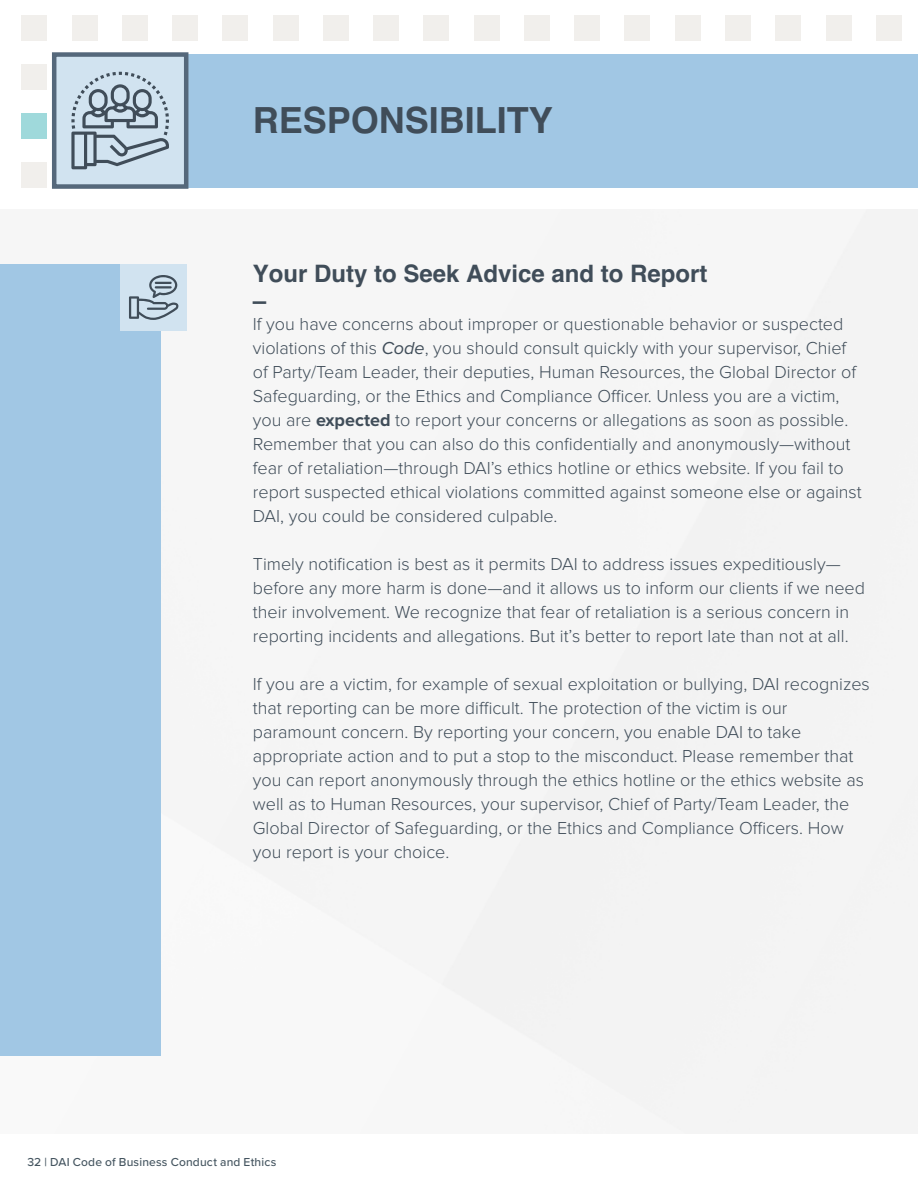
<style>
.page{position:relative;width:918px;height:1188px;background:#fff}
.page>*{position:absolute;margin:0;border:0;box-sizing:border-box;transform-origin:0 0}
.t1{font:700 36px "Helvetica";color:#404d59}
.t2{font:700 24px "Helvetica";color:#404d59}
.t3{font:300 18px/24px "Proxima Nova";color:#404d59}
.t4{font:700 13.5px "Arial";color:#404d59}
.t5{font:500 12px "Proxima Nova";letter-spacing:.015em;color:#455560}
.s1{font-weight:400;font-style:italic}
.s2{font-weight:700}
</style>
<div class="page">
<div style="left:0;top:264px;width:160px;height:792px;background:#a1c7e4"></div>
<div style="left:22px;top:113px;width:25px;height:26px;background:#9fd9db"></div>
<div style="left:22px;top:163px;width:25px;height:25px;background:#f1efec"></div>
<div style="left:223px;top:163px;width:25px;height:25px;background:#a1c7e4"></div>
<div style="left:273px;top:163px;width:25px;height:25px;background:#a1c7e4"></div>
<div style="left:323px;top:163px;width:26px;height:25px;background:#a1c7e4"></div>
<div style="left:373px;top:163px;width:26px;height:25px;background:#a1c7e4"></div>
<div style="left:424px;top:163px;width:25px;height:25px;background:#a1c7e4"></div>
<div style="left:474px;top:15px;width:25px;height:25px;background:#f1efec"></div>
<div style="left:524px;top:15px;width:26px;height:25px;background:#f1efec"></div>
<div style="left:474px;top:163px;width:25px;height:25px;background:#a1c7e4"></div>
<div style="left:524px;top:163px;width:26px;height:25px;background:#a1c7e4"></div>
<div style="left:22px;top:15px;width:25px;height:25px;background:#f1efec"></div>
<div style="left:72px;top:15px;width:25px;height:25px;background:#f1efec"></div>
<div style="left:122px;top:15px;width:26px;height:25px;background:#f1efec"></div>
<div style="left:172px;top:15px;width:26px;height:25px;background:#f1efec"></div>
<div style="left:223px;top:15px;width:25px;height:25px;background:#f1efec"></div>
<div style="left:273px;top:15px;width:25px;height:25px;background:#f1efec"></div>
<div style="left:323px;top:15px;width:26px;height:25px;background:#f1efec"></div>
<div style="left:373px;top:15px;width:26px;height:25px;background:#f1efec"></div>
<div style="left:424px;top:15px;width:25px;height:25px;background:#f1efec"></div>
<div style="left:22px;top:64px;width:25px;height:26px;background:#f1efec"></div>
<div style="left:575px;top:15px;width:25px;height:25px;background:#f1efec"></div>
<div style="left:625px;top:15px;width:25px;height:25px;background:#f1efec"></div>
<div style="left:675px;top:15px;width:25px;height:25px;background:#f1efec"></div>
<div style="left:725px;top:15px;width:26px;height:25px;background:#f1efec"></div>
<div style="left:776px;top:15px;width:25px;height:25px;background:#f1efec"></div>
<div style="left:575px;top:163px;width:25px;height:25px;background:#a1c7e4"></div>
<div style="left:625px;top:163px;width:25px;height:25px;background:#a1c7e4"></div>
<div style="left:675px;top:163px;width:25px;height:25px;background:#a1c7e4"></div>
<div style="left:725px;top:163px;width:26px;height:25px;background:#a1c7e4"></div>
<div style="left:776px;top:163px;width:25px;height:25px;background:#a1c7e4"></div>
<div style="left:876px;top:163px;width:26px;height:25px;background:#a1c7e4"></div>
<div style="left:826px;top:163px;width:25px;height:25px;background:#a1c7e4"></div>
<div style="left:826px;top:15px;width:25px;height:25px;background:#f1efec"></div>
<div style="left:876px;top:15px;width:26px;height:25px;background:#f1efec"></div>
<div style="left:93px;top:54px;width:825px;height:133px;background:#a1c7e4"></div>
<div style="left:54px;top:55px;width:132px;height:132px;background:#d1e3f0"></div>
<svg style="left:71px;top:72px;width:98px;height:97px"></svg>
<div style="left:52px;top:52px;width:136px;height:137px;border:4px solid #55687b"></div>
<div style="left:120px;top:264px;width:67px;height:67px;background:#d1e3f0"></div>
<svg style="left:129px;top:275px;width:49px;height:45px"></svg>
<svg style="left:917px;top:245px;width:1px;height:221px"></svg>
<h1 class="t1" style="left:253px;top:97px;width:302px">RESPONSIBILITY</h1>
<p class="t2" style="left:253px;top:259px;width:456px">Your Duty to Seek Advice and to Report</p>
<p class="t4" style="left:253px;top:292px;width:15px">▬</p>
<p class="t3" style="left:253px;top:313px;width:605px">If you have concerns about improper or questionable behavior or suspected violations of this <span class="s1">Code</span>, you should consult quickly with your supervisor, Chief of Party/Team Leader, their deputies, Human Resources, the Global Director of Safeguarding, or the Ethics and Compliance Officer. Unless you are a victim,</p>
<p class="t3" style="left:253px;top:409px;width:610px">you are <span class="s2">expected</span> to report your concerns or allegations as soon as possible.<br>Remember that you can also do this confidentially and anonymously—without fear of retaliation—through DAI’s ethics hotline or ethics website. If you fail to report suspected ethical violations committed against someone else or against DAI, you could be considered culpable.</p>
<p class="t3" style="left:253px;top:553px;width:589px">Timely notification is best as it permits DAI to address issues expeditiously—</p>
<p class="t3" style="left:253px;top:577px;width:614px">before any more harm is done—and it allows us to inform our clients if we need their involvement. We recognize that fear of retaliation is a serious concern in reporting incidents and allegations. But it’s better to report late than not at all.</p>
<p class="t3" style="left:253px;top:673px;width:619px">If you are a victim, for example of sexual exploitation or bullying, DAI recognizes that reporting can be more difficult. The protection of the victim is our paramount concern. By reporting your concern, you enable DAI to take</p>
<p class="t3" style="left:253px;top:745px;width:613px">appropriate action and to put a stop to the misconduct. Please remember that you can report anonymously through the ethics hotline or the ethics website as well as to Human Resources, your supervisor, Chief of Party/Team Leader, the Global Director of Safeguarding, or the Ethics and Compliance Officers. How you report is your choice.</p>
<p class="t5" style="left:27px;top:1153px;width:250px">32 | DAI Code of Business Conduct and Ethics</p>
</div>
